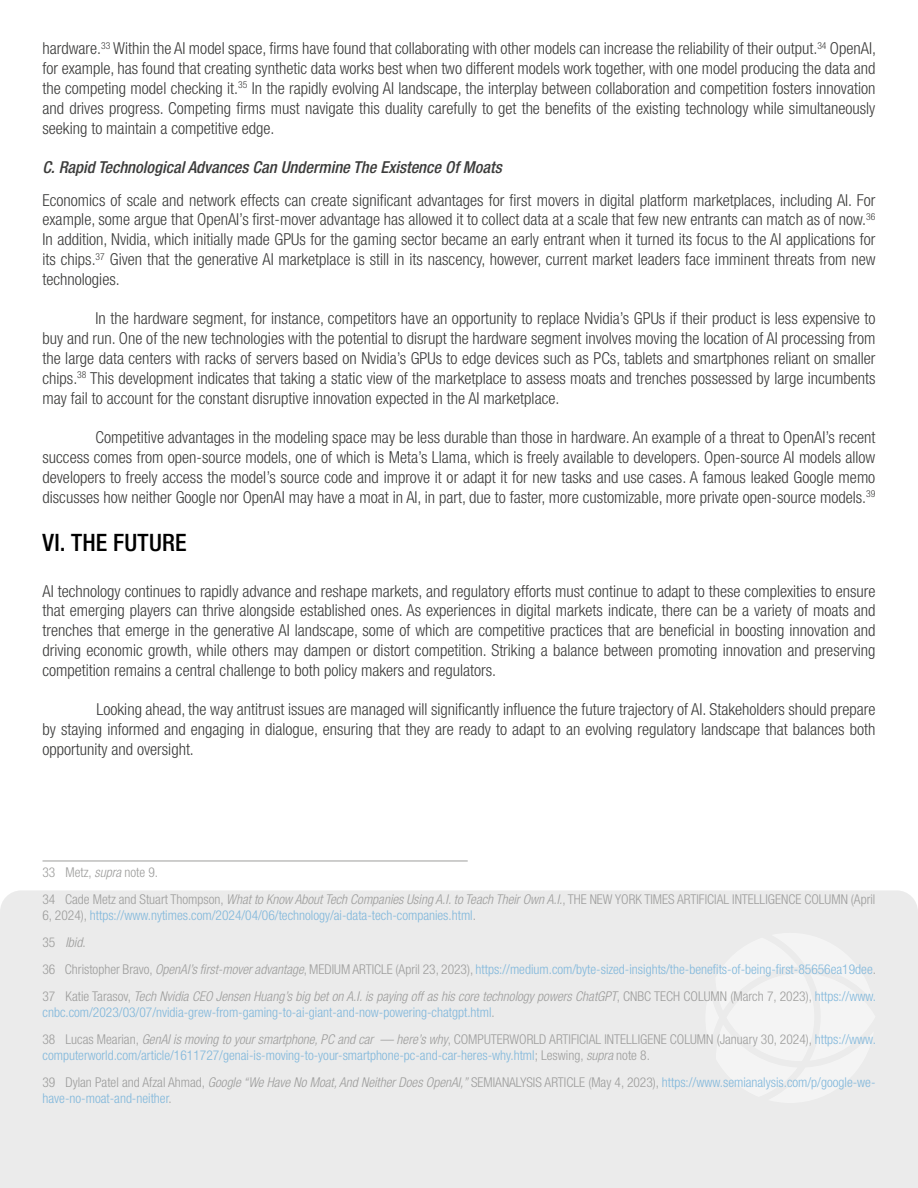
<style>
.page{position:relative;width:918px;height:1188px;background:#fff}
.page>*{position:absolute;margin:0;border:0;box-sizing:border-box;transform-origin:0 0}
.t1{font:500 condensed 24px "Helvetica Neue LT Std";letter-spacing:.005em;color:#000}
.t2{font:300 condensed 16.5px/19.8px "Helvetica Neue LT Std";color:#3c3c3b;text-align:justify}
.t3{font:italic 500 condensed 16.5px "Helvetica Neue LT Std";color:#3c3c3b}
.t4{font:300 condensed 13.5px/26.8px "Helvetica Neue LT Std";color:#80b7db}
.t5{font:300 condensed 13.5px/26.8px "Helvetica Neue LT Std";color:#9d9d9c}
.s1{font-style:italic}
.s2{color:#9d9d9c}
.s3{font-style:italic;color:#9d9d9c}
</style>
<div class="page">
<div style="left:0;top:890px;width:918px;height:298px;background:#ebebeb"></div>
<svg style="left:705px;top:933px;width:170px;height:170px"></svg>
<hr style="left:43px;top:861px;width:425px;height:1px;background:#9d9d9c">
<p class="t2" style="left:43px;top:38px;width:835px">hardware.<sup>33</sup> Within the AI model space, firms have found that collaborating with other models can increase the reliability of their output.<sup>34</sup> OpenAI, for example, has found that creating synthetic data works best when two different models work together, with one model producing the data and the competing model checking it.<sup>35</sup> In the rapidly evolving AI landscape, the interplay between collaboration and competition fosters innovation and drives progress. Competing firms must navigate this duality carefully to get the benefits of the existing technology while simultaneously seeking to maintain a competitive edge.</p>
<p class="t3" style="left:43px;top:157px;width:461px">C. Rapid Technological Advances Can Undermine The Existence Of Moats</p>
<p class="t2" style="left:43px;top:190px;width:835px">Economics of scale and network effects can create significant advantages for first movers in digital platform marketplaces, including AI. For example, some argue that OpenAI’s first-mover advantage has allowed it to collect data at a scale that few new entrants can match as of now.<sup>36<br></sup>In addition, Nvidia, which initially made GPUs for the gaming sector became an early entrant when it turned its focus to the AI applications for its chips.<sup>37</sup> Given that the generative AI marketplace is still in its nascency, however, current market leaders face imminent threats from new technologies.</p>
<p class="t2" style="left:43px;top:309px;width:835px;text-indent:53px">In the hardware segment, for instance, competitors have an opportunity to replace Nvidia’s GPUs if their product is less expensive to buy and run. One of the new technologies with the potential to disrupt the hardware segment involves moving the location of AI processing from the large data centers with racks of servers based on Nvidia’s GPUs to edge devices such as PCs, tablets and smartphones reliant on smaller chips.<sup>38</sup> This development indicates that taking a static view of the marketplace to assess moats and trenches possessed by large incumbents may fail to account for the constant disruptive innovation expected in the AI marketplace.</p>
<p class="t2" style="left:43px;top:427px;width:834px;text-indent:53px">Competitive advantages in the modeling space may be less durable than those in hardware. An example of a threat to OpenAI’s recent success comes from open-source models, one of which is Meta’s Llama, which is freely available to developers. Open-source AI models allow developers to freely access the model’s source code and improve it or adapt it for new tasks and use cases. A famous leaked Google memo discusses how neither Google nor OpenAI may have a moat in AI, in part, due to faster, more customizable, more private open-source models.<sup>39</sup></p>
<h1 class="t1" style="left:43px;top:528px;width:146px">VI. THE FUTURE</h1>
<p class="t2" style="left:43px;top:581px;width:835px">AI technology continues to rapidly advance and reshape markets, and regulatory efforts must continue to adapt to these complexities to ensure that emerging players can thrive alongside established ones. As experiences in digital markets indicate, there can be a variety of moats and trenches that emerge in the generative AI landscape, some of which are competitive practices that are beneficial in boosting innovation and driving economic growth, while others may dampen or distort competition. Striking a balance between promoting innovation and preserving competition remains a central challenge to both policy makers and regulators.</p>
<p class="t2" style="left:43px;top:700px;width:834px;text-indent:54px">Looking ahead, the way antitrust issues are managed will significantly influence the future trajectory of AI. Stakeholders should prepare by staying informed and engaging in dialogue, ensuring that they are ready to adapt to an evolving regulatory landscape that balances both opportunity and oversight.</p>
<p class="t5" style="left:43px;top:859px;width:834px">33 Metz, <span class="s1">supra</span> note 9.<br>34 Cade Metz and Stuart Thompson, <span class="s1">What to Know About Tech Companies Using A.I. to Teach Their Own A.I.</span>, THE NEW YORK TIMES ARTIFICIAL INTELLIGENCE COLUMN (April</p>
<p class="t4" style="left:43px;top:902px;width:835px"><span class="s2">6, 2024),</span> https://www.nytimes.com/2024/04/06/technology/ai-data-tech-companies.html<span class="s2">.<br>35</span> <span class="s3">Ibid</span><span class="s2">.<br>36 Christopher Bravo,</span> <span class="s3">OpenAI’s first-mover advantage</span><span class="s2">, MEDIUM ARTICLE (April 23, 2023),</span> https://medium.com/byte-sized-insights/the-benefits-of-being-first-85656ea19dee<span class="s2">.<br>37 Katie Tarasov,</span> <span class="s3">Tech Nvidia CEO Jensen Huang’s big bet on A.I. is paying off as his core technology powers ChatGPT</span><span class="s2">, CNBC TECH COLUMN (March 7, 2023),</span> https://www.</p>
<p class="t4" style="left:43px;top:999px;width:835px">cnbc.com/2023/03/07/nvidia-grew-from-gaming-to-ai-giant-and-now-powering-chatgpt.html<span class="s2">.<br>38 Lucas Mearian,</span> <span class="s3">GenAI is moving to your smartphone, PC and car — here’s why</span><span class="s2">, COMPUTERWORLD ARTIFICIAL INTELLIGENE COLUMN (January 30, 2024),</span> https://www.</p>
<p class="t4" style="left:43px;top:1042px;width:834px">computerworld.com/article/1611727/genai-is-moving-to-your-smartphone-pc-and-car-heres-why.html<span class="s2">; Leswing,</span> <span class="s3">supra</span> <span class="s2">note 8.<br>39 Dylan Patel and Afzal Ahmad,</span> <span class="s3">Google “We Have No Moat, And Neither Does OpenAI,”</span> <span class="s2">SEMIANALYSIS ARTICLE (May 4, 2023),</span> https://www.semianalysis.com/p/google-we-</p>
<p class="t4" style="left:43px;top:1085px;width:131px">have-no-moat-and-neither<span class="s2">.</span></p>
</div>
